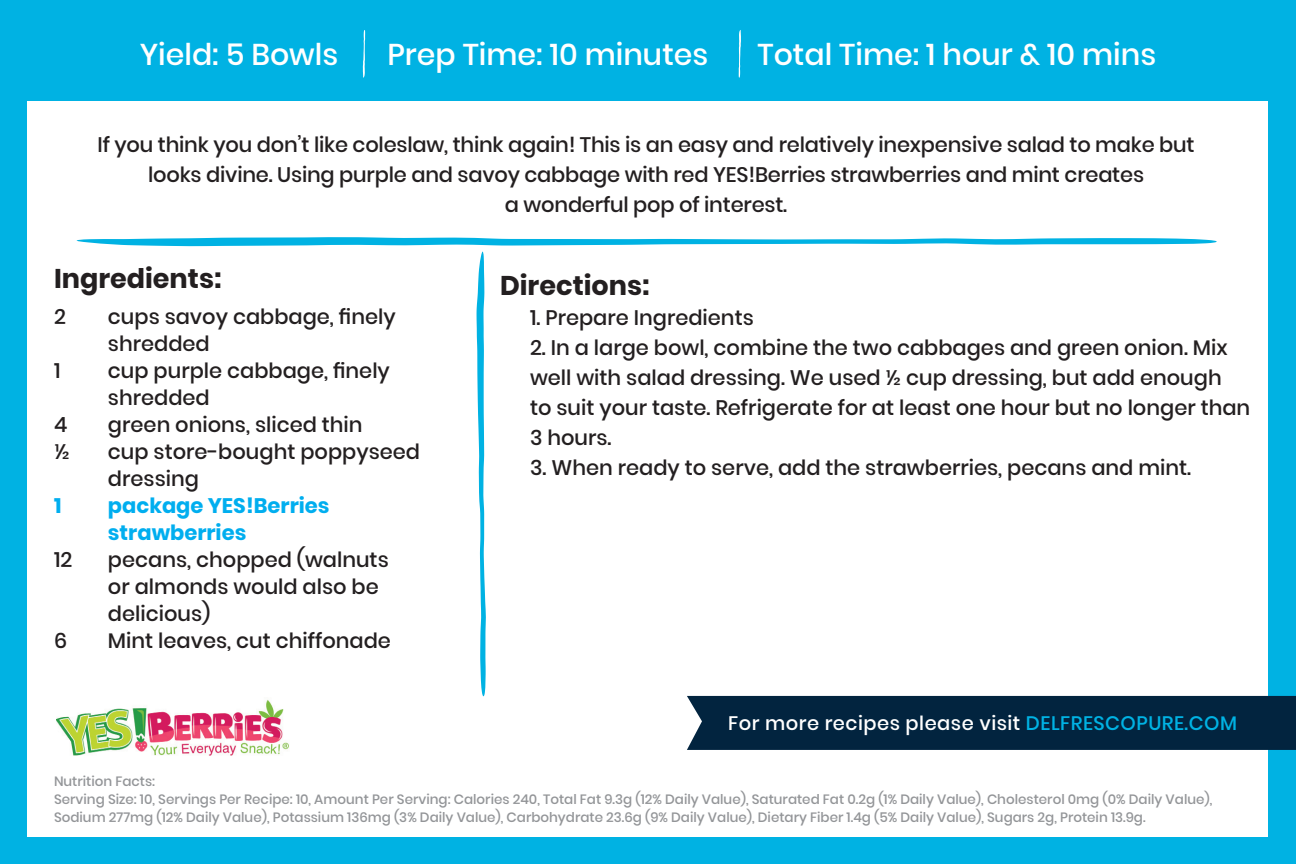
<style>
.page{position:relative;width:1296px;height:864px;background:#00b2e3}
.page>*{position:absolute;margin:0;border:0;box-sizing:border-box;transform-origin:0 0}
.t1{font:500 30px "Poppins";color:#fff}
.t2{font:700 27px "Poppins";color:#231f20}
.t3{font:500 21px/27px "Poppins";color:#231f20}
.t4{font:700 21px/27px "Poppins";color:#00aeef}
.t5{font:500 19.5px "Poppins";letter-spacing:.025em;color:#fff}
.t6{font:500 13.5px/18px "Poppins";color:#939598}
.s1{color:#00b2e3}
</style>
<div class="page">
<div style="left:27px;top:27px;width:1241px;height:810px;background:#fff"></div>
<div style="left:0;top:15px;width:1296px;height:85px;background:#00b2e3"></div>
<div style="left:687px;top:696px;width:609px;height:54px;background:#02243f"></div>
<img style="left:56px;top:700px;width:233px;height:56px">
<svg style="left:363px;top:30px;width:2px;height:48px"></svg>
<svg style="left:739px;top:30px;width:2px;height:48px"></svg>
<svg style="left:477px;top:252px;width:9px;height:444px"></svg>
<svg style="left:77px;top:237px;width:1140px;height:9px"></svg>
<p class="t1" style="left:140px;top:37px;width:200px">Yield: 5 Bowls</p>
<p class="t1" style="left:387px;top:37px;width:322px">Prep Time: 10 minutes</p>
<p class="t1" style="left:758px;top:37px;width:400px">Total Time: 1 hour &amp; 10 mins</p>
<p class="t3" style="left:98px;top:130px;width:1099px;line-height:30px;text-align:center">If you think you don’t like coleslaw, think again! This is an easy and relatively inexpensive salad to make but looks divine. Using purple and savoy cabbage with red YES!Berries strawberries and mint creates</p>
<p class="t3" style="left:505px;top:191px;width:284px">a wonderful pop of interest.</p>
<p class="t2" style="left:54px;top:263px;width:169px">Ingredients:</p>
<p class="t3" style="left:54px;top:303px;width:13px">2</p>
<p class="t3" style="left:108px;top:303px;width:289px">cups savoy cabbage, finely shredded</p>
<p class="t3" style="left:54px;top:357px;width:8px">1</p>
<p class="t3" style="left:108px;top:357px;width:283px">cup purple cabbage, finely shredded</p>
<p class="t3" style="left:54px;top:411px;width:15px">4</p>
<p class="t3" style="left:108px;top:411px;width:256px">green onions, sliced thin</p>
<p class="t3" style="left:54px;top:438px;width:17px">½</p>
<p class="t3" style="left:108px;top:438px;width:314px">cup store-bought poppyseed dressing</p>
<p class="t4" style="left:54px;top:492px;width:9px">1</p>
<p class="t4" style="left:108px;top:492px;width:223px">package YES!Berries strawberries</p>
<p class="t3" style="left:54px;top:546px;width:20px">12</p>
<p class="t3" style="left:108px;top:546px;width:282px">pecans, chopped (walnuts or almonds would also be delicious)</p>
<p class="t3" style="left:54px;top:627px;width:15px">6</p>
<p class="t3" style="left:108px;top:627px;width:285px">Mint leaves, cut chiffonade</p>
<p class="t2" style="left:500px;top:269px;width:151px">Directions:</p>
<p class="t3" style="left:530px;top:304px;width:225px">1. Prepare Ingredients</p>
<p class="t3" style="left:530px;top:332px;width:722px;line-height:30px">2. In a large bowl, combine the two cabbages and green onion. Mix well with salad dressing. We used ½ cup dressing, but add enough<br>to suit your taste. Refrigerate for at least one hour but no longer than 3 hours.</p>
<p class="t3" style="left:530px;top:454px;width:663px">3. When ready to serve, add the strawberries, pecans and mint.</p>
<p class="t5" style="left:728px;top:712px;width:510px">For more recipes please visit <span class="s1">DELFRESCOPURE.COM</span></p>
<p class="t6" style="left:54px;top:773px;width:103px">Nutrition Facts:</p>
<p class="t6" style="left:54px;top:791px;width:1160px">Serving Size: 10, Servings Per Recipe: 10, Amount Per Serving: Calories 240, Total Fat 9.3g (12% Daily Value), Saturated Fat 0.2g (1% Daily Value), Cholesterol 0mg (0% Daily Value),<br>Sodium 277mg (12% Daily Value), Potassium 136mg (3% Daily Value), Carbohydrate 23.6g (9% Daily Value), Dietary Fiber 1.4g (5% Daily Value), Sugars 2g, Protein 13.9g.</p>
</div>
